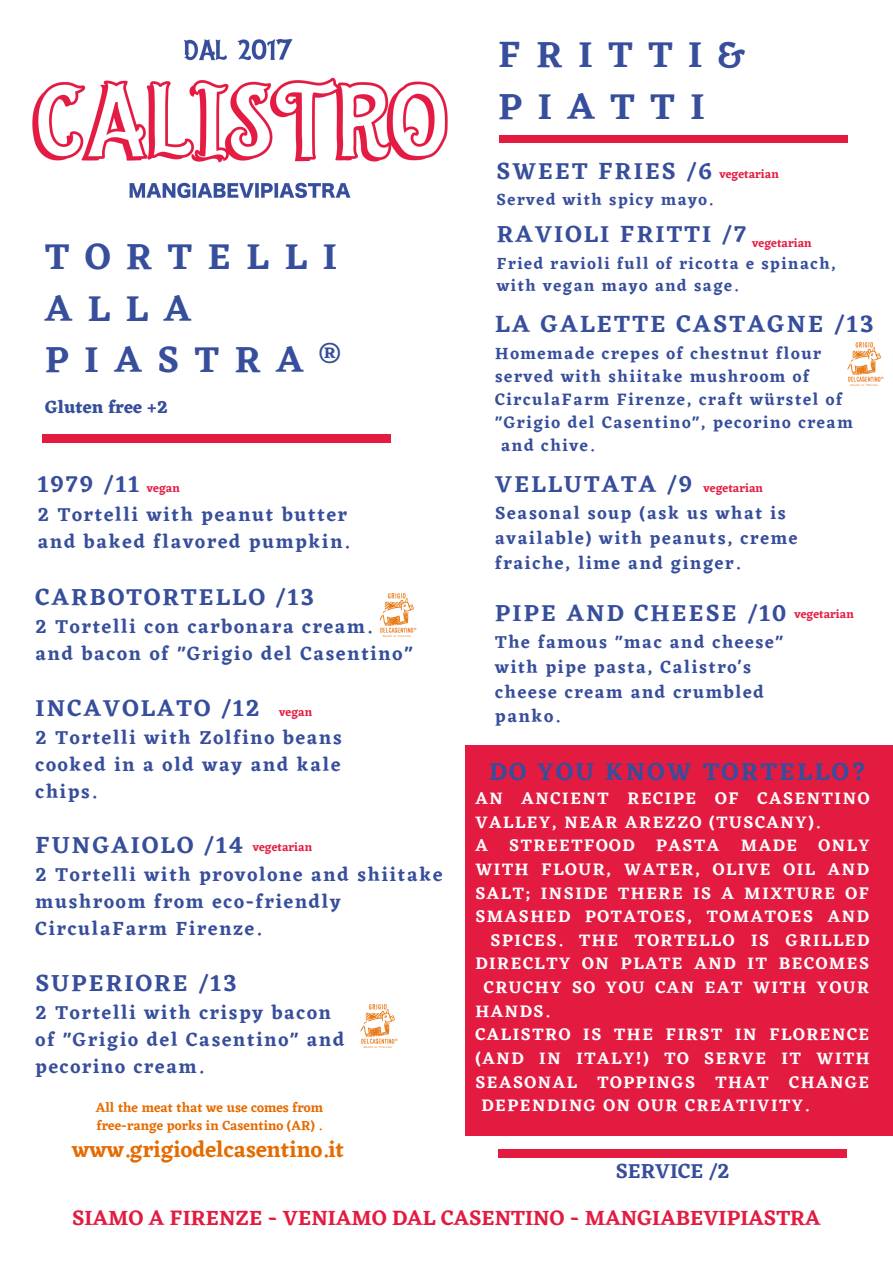
<style>
.page{position:relative;width:893px;height:1264px;background:#fff}
.page>*{position:absolute;margin:0;border:0;box-sizing:border-box;transform-origin:0 0}
.t1{font:600 37.5px/51.8px "Eczar";letter-spacing:.42em;color:#364e9b}
.t2{font:600 25.2px "Eczar";letter-spacing:.09em;color:#364e9b}
.t3{font:600 24.6px "Eczar";letter-spacing:.09em;color:#364e9b}
.t4{font:600 24px "Eczar";letter-spacing:.09em;color:#364e9b}
.t5{font:600 22.5px "Eczar";color:#e56b00}
.t6{font:600 21.45px "Eczar";color:#e31b41}
.t7{font:600 21px "Eczar";color:#364e9b}
.t8{font:600 19.5px/27px "Eczar";letter-spacing:.09em;color:#364e9b}
.t9{font:600 18px/24.8px "Eczar";letter-spacing:.09em;color:#364e9b}
.t10{font:700 18px "Eczar";color:#364e9b}
.t11{font:600 17.25px "Eczar";letter-spacing:.09em;color:#fff}
.t12{font:600 16.95px "Eczar";letter-spacing:.09em;color:#364e9b}
.t13{font:600 16.5px/22.5px "Eczar";letter-spacing:.09em;color:#364e9b}
.t14{font:600 13.5px/18px "Eczar";color:#e56b00}
.t15{font:600 12px "Eczar";color:#e31b41}
</style>
<div class="page">
<div style="left:465px;top:745px;width:427px;height:390px;background:#e31b41"></div>
<div style="left:42px;top:435px;width:348px;height:8px;background:#e31b41"></div>
<div style="left:499px;top:135px;width:348px;height:8px;background:#e31b41"></div>
<img style="left:32px;top:38px;width:416px;height:161px">
<div style="left:498px;top:1149px;width:349px;height:8px;background:#e31b41"></div>
<img style="left:379px;top:594px;width:38px;height:42px">
<img style="left:360px;top:1004px;width:38px;height:43px">
<img style="left:847px;top:343px;width:37px;height:42px">
<h1 class="t1" style="left:498px;top:28px;width:247px">FRITTI&amp;<br>PIATTI</h1>
<h1 class="t1" style="left:45px;top:230px;width:297px">TORTELLI<br>ALLA<br>PIASTRA®</h1>
<p class="t10" style="left:45px;top:396px;width:124px">Gluten free +2</p>
<h3 class="t4" style="left:496px;top:156px;width:217px">SWEET FRIES /6</h3>
<p class="t13" style="left:496px;top:188px;width:218px">Served with spicy mayo.</p>
<h3 class="t4" style="left:497px;top:220px;width:250px">RAVIOLI FRITTI /7</h3>
<p class="t13" style="left:497px;top:252px;width:340px">Fried ravioli full of ricotta e spinach, with vegan mayo and sage.</p>
<p class="t15" style="left:719px;top:167px;width:61px">vegetarian</p>
<p class="t15" style="left:752px;top:236px;width:61px">vegetarian</p>
<h3 class="t3" style="left:495px;top:309px;width:380px">LA GALETTE CASTAGNE /13</h3>
<p class="t12" style="left:495px;top:343px;width:327px">Homemade crepes of chestnut flour</p>
<p class="t12" style="left:495px;top:366px;width:315px">served with shiitake mushroom of</p>
<p class="t12" style="left:495px;top:389px;width:348px">CirculaFarm Firenze, craft würstel of</p>
<p class="t12" style="left:495px;top:412px;width:359px">"Grigio del Casentino", pecorino cream</p>
<p class="t12" style="left:501px;top:435px;width:94px">and chive.</p>
<h3 class="t4" style="left:38px;top:470px;width:102px">1979 /11</h3>
<p class="t8" style="left:38px;top:500px;width:313px">2 Tortelli with peanut butter and baked flavored pumpkin.</p>
<p class="t15" style="left:147px;top:480px;width:35px">vegan</p>
<h3 class="t4" style="left:495px;top:469px;width:198px">VELLUTATA /9</h3>
<p class="t9" style="left:495px;top:500px;width:304px">Seasonal soup (ask us what is available) with peanuts, creme fraiche, lime and ginger.</p>
<p class="t15" style="left:703px;top:480px;width:61px">vegetarian</p>
<h3 class="t4" style="left:36px;top:582px;width:280px">CARBOTORTELLO /13</h3>
<p class="t8" style="left:36px;top:613px;width:378px">2 Tortelli con carbonara cream. and bacon of "Grigio del Casentino"</p>
<h3 class="t4" style="left:495px;top:598px;width:292px">PIPE AND CHEESE /10</h3>
<p class="t9" style="left:495px;top:629px;width:289px">The famous "mac and cheese" with pipe pasta, Calistro's cheese cream and crumbled panko.</p>
<p class="t15" style="left:794px;top:607px;width:61px">vegetarian</p>
<h3 class="t4" style="left:36px;top:693px;width:226px">INCAVOLATO /12</h3>
<p class="t8" style="left:36px;top:723px;width:308px;text-align:justify">2 Tortelli with Zolfino beans cooked in a old way and kale chips.</p>
<p class="t15" style="left:279px;top:704px;width:35px">vegan</p>
<h2 class="t2" style="left:489px;top:756px;width:379px">DO YOU KNOW TORTELLO?</h2>
<p class="t11" style="left:475px;top:788px;width:395px">AN ANCIENT RECIPE OF CASENTINO</p>
<p class="t11" style="left:475px;top:811px;width:346px">VALLEY, NEAR AREZZO (TUSCANY).</p>
<p class="t11" style="left:475px;top:835px;width:396px">A STREETFOOD PASTA MADE ONLY</p>
<p class="t11" style="left:475px;top:859px;width:395px">WITH FLOUR, WATER, OLIVE OIL AND</p>
<p class="t11" style="left:475px;top:882px;width:395px">SALT; INSIDE THERE IS A MIXTURE OF</p>
<p class="t11" style="left:475px;top:906px;width:395px">SMASHED POTATOES, TOMATOES AND</p>
<p class="t11" style="left:490px;top:929px;width:380px">SPICES. THE TORTELLO IS GRILLED</p>
<p class="t11" style="left:475px;top:953px;width:395px">DIRECLTY ON PLATE AND IT BECOMES</p>
<p class="t11" style="left:483px;top:977px;width:387px">CRUCHY SO YOU CAN EAT WITH YOUR</p>
<p class="t11" style="left:475px;top:1000px;width:76px">HANDS.</p>
<p class="t11" style="left:475px;top:1024px;width:395px">CALISTRO IS THE FIRST IN FLORENCE</p>
<p class="t11" style="left:475px;top:1047px;width:396px">(AND IN ITALY!) TO SERVE IT WITH</p>
<p class="t11" style="left:475px;top:1071px;width:395px">SEASONAL TOPPINGS THAT CHANGE</p>
<p class="t11" style="left:481px;top:1095px;width:329px">DEPENDING ON OUR CREATIVITY.</p>
<h3 class="t4" style="left:36px;top:830px;width:209px">FUNGAIOLO /14</h3>
<p class="t8" style="left:36px;top:861px;width:408px">2 Tortelli with provolone and shiitake mushroom from eco-friendly<br>CirculaFarm Firenze.</p>
<p class="t15" style="left:253px;top:839px;width:61px">vegetarian</p>
<h3 class="t4" style="left:36px;top:968px;width:203px">SUPERIORE /13</h3>
<p class="t8" style="left:36px;top:998px;width:310px">2 Tortelli with crispy bacon of "Grigio del Casentino" and pecorino cream.</p>
<p class="t14" style="left:96px;top:1097px;width:229px">All the meat that we use comes from free-range porks in Casentino (AR) .</p>
<h3 class="t5" style="left:72px;top:1135px;width:273px">www.grigiodelcasentino.it</h3>
<p class="t7" style="left:615px;top:1158px;width:116px">SERVICE /2</p>
<p class="t6" style="left:72px;top:1205px;width:749px">SIAMO A FIRENZE - VENIAMO DAL CASENTINO - MANGIABEVIPIASTRA</p>
</div>
